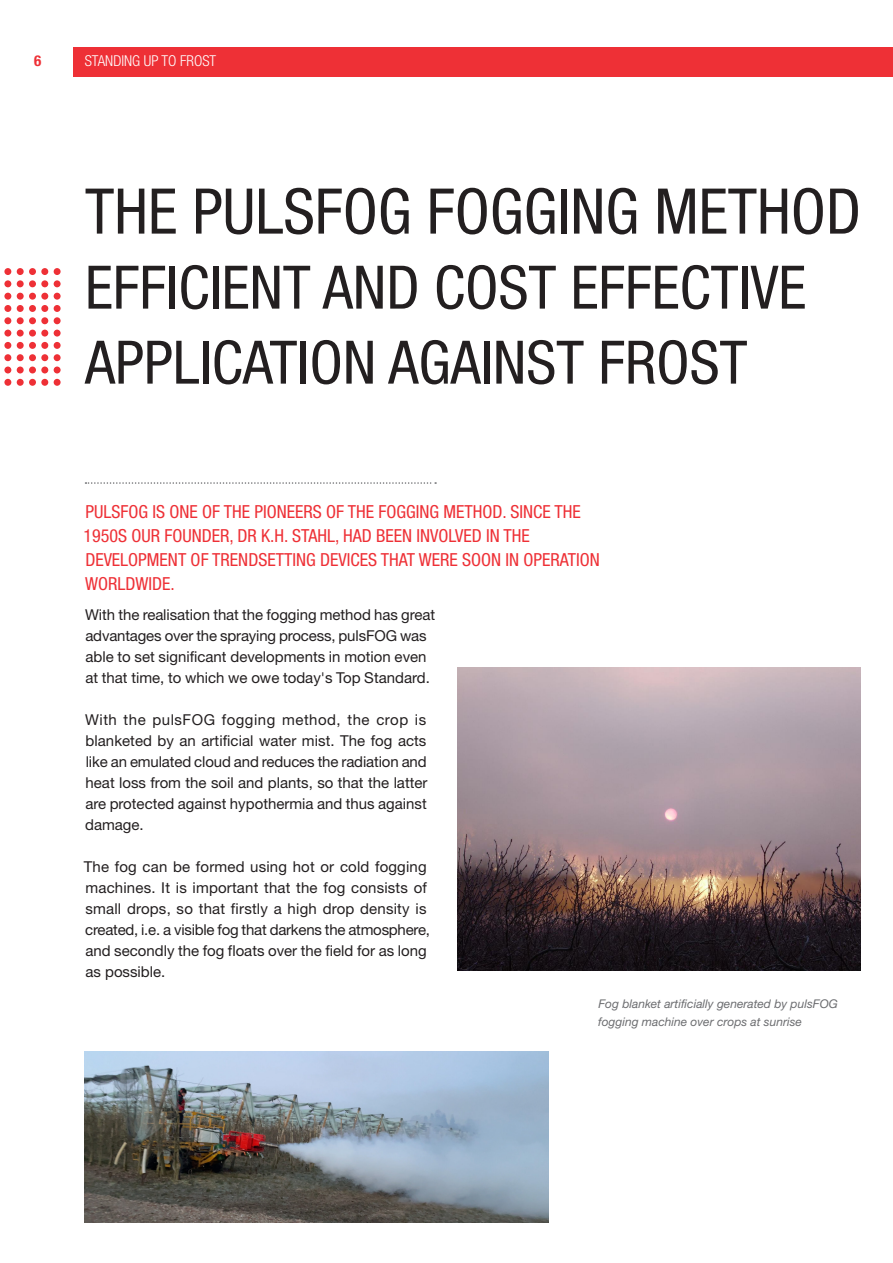
<style>
.page{position:relative;width:893px;height:1263px;background:#fff}
.page>*{position:absolute;margin:0;border:0;box-sizing:border-box;transform-origin:0 0}
.Imagebrochure_H2{font:condensed 63px "Helvetica Neue LT Std";color:#231f20}
.Imagebrochure_H2-2{font:condensed 60px/75px "Helvetica Neue LT Std";color:#231f20}
.Imagebrochure_H2-3{font:condensed 18px/24px "Helvetica Neue LT Std";color:#ee3036}
.Fließtext{font:15px/21px "Helvetica Neue LT Std";color:#231f20}
.t1{font:300 condensed 15px "Helvetica Neue LT Std";color:#fff}
.t2{font:700 condensed 15px "Helvetica Neue LT Std";color:#ee3036}
.Bildunterschrift{font:italic 12px/18px "Helvetica Neue LT Std";color:#6c6d70}
</style>
<div class="page">
<div style="left:74px;top:47px;width:819px;height:29px;background:#ee3036"></div>
<svg style="left:85px;top:482px;width:351px;height:2px"></svg>
<div style="left:54px;top:268px;width:7px;height:7px;background:#ee3036;border-radius:50%"></div>
<div style="left:54px;top:280px;width:7px;height:7px;background:#ee3036;border-radius:50%"></div>
<div style="left:54px;top:293px;width:7px;height:7px;background:#ee3036;border-radius:50%"></div>
<div style="left:54px;top:305px;width:7px;height:7px;background:#ee3036;border-radius:50%"></div>
<div style="left:54px;top:317px;width:7px;height:7px;background:#ee3036;border-radius:50%"></div>
<div style="left:54px;top:330px;width:7px;height:7px;background:#ee3036;border-radius:50%"></div>
<div style="left:54px;top:342px;width:7px;height:7px;background:#ee3036;border-radius:50%"></div>
<div style="left:54px;top:354px;width:7px;height:7px;background:#ee3036;border-radius:50%"></div>
<div style="left:54px;top:366px;width:7px;height:7px;background:#ee3036;border-radius:50%"></div>
<div style="left:54px;top:379px;width:7px;height:7px;background:#ee3036;border-radius:50%"></div>
<div style="left:41px;top:268px;width:7px;height:7px;background:#ee3036;border-radius:50%"></div>
<div style="left:41px;top:280px;width:7px;height:7px;background:#ee3036;border-radius:50%"></div>
<div style="left:41px;top:293px;width:7px;height:7px;background:#ee3036;border-radius:50%"></div>
<div style="left:41px;top:305px;width:7px;height:7px;background:#ee3036;border-radius:50%"></div>
<div style="left:41px;top:317px;width:7px;height:7px;background:#ee3036;border-radius:50%"></div>
<div style="left:41px;top:330px;width:7px;height:7px;background:#ee3036;border-radius:50%"></div>
<div style="left:41px;top:342px;width:7px;height:7px;background:#ee3036;border-radius:50%"></div>
<div style="left:41px;top:354px;width:7px;height:7px;background:#ee3036;border-radius:50%"></div>
<div style="left:41px;top:366px;width:7px;height:7px;background:#ee3036;border-radius:50%"></div>
<div style="left:41px;top:379px;width:7px;height:7px;background:#ee3036;border-radius:50%"></div>
<div style="left:29px;top:268px;width:7px;height:7px;background:#ee3036;border-radius:50%"></div>
<div style="left:29px;top:280px;width:7px;height:7px;background:#ee3036;border-radius:50%"></div>
<div style="left:29px;top:293px;width:7px;height:7px;background:#ee3036;border-radius:50%"></div>
<div style="left:29px;top:305px;width:7px;height:7px;background:#ee3036;border-radius:50%"></div>
<div style="left:29px;top:317px;width:7px;height:7px;background:#ee3036;border-radius:50%"></div>
<div style="left:29px;top:330px;width:7px;height:7px;background:#ee3036;border-radius:50%"></div>
<div style="left:29px;top:342px;width:7px;height:7px;background:#ee3036;border-radius:50%"></div>
<div style="left:29px;top:354px;width:7px;height:7px;background:#ee3036;border-radius:50%"></div>
<div style="left:29px;top:366px;width:7px;height:7px;background:#ee3036;border-radius:50%"></div>
<div style="left:29px;top:379px;width:7px;height:7px;background:#ee3036;border-radius:50%"></div>
<div style="left:17px;top:268px;width:7px;height:7px;background:#ee3036;border-radius:50%"></div>
<div style="left:17px;top:280px;width:7px;height:7px;background:#ee3036;border-radius:50%"></div>
<div style="left:17px;top:293px;width:7px;height:7px;background:#ee3036;border-radius:50%"></div>
<div style="left:17px;top:305px;width:7px;height:7px;background:#ee3036;border-radius:50%"></div>
<div style="left:17px;top:317px;width:7px;height:7px;background:#ee3036;border-radius:50%"></div>
<div style="left:17px;top:330px;width:7px;height:7px;background:#ee3036;border-radius:50%"></div>
<div style="left:17px;top:342px;width:7px;height:7px;background:#ee3036;border-radius:50%"></div>
<div style="left:17px;top:354px;width:7px;height:7px;background:#ee3036;border-radius:50%"></div>
<div style="left:17px;top:366px;width:7px;height:7px;background:#ee3036;border-radius:50%"></div>
<div style="left:17px;top:379px;width:7px;height:7px;background:#ee3036;border-radius:50%"></div>
<div style="left:4px;top:268px;width:7px;height:7px;background:#ee3036;border-radius:50%"></div>
<div style="left:4px;top:280px;width:7px;height:7px;background:#ee3036;border-radius:50%"></div>
<div style="left:4px;top:293px;width:7px;height:7px;background:#ee3036;border-radius:50%"></div>
<div style="left:4px;top:305px;width:7px;height:7px;background:#ee3036;border-radius:50%"></div>
<div style="left:4px;top:317px;width:7px;height:7px;background:#ee3036;border-radius:50%"></div>
<div style="left:4px;top:330px;width:7px;height:7px;background:#ee3036;border-radius:50%"></div>
<div style="left:4px;top:342px;width:7px;height:7px;background:#ee3036;border-radius:50%"></div>
<div style="left:4px;top:354px;width:7px;height:7px;background:#ee3036;border-radius:50%"></div>
<div style="left:4px;top:366px;width:7px;height:7px;background:#ee3036;border-radius:50%"></div>
<div style="left:4px;top:379px;width:7px;height:7px;background:#ee3036;border-radius:50%"></div>
<hr style="left:892px;top:106px;width:1px;height:1123px;background:#ee3036">
<img style="left:457px;top:668px;width:403px;height:302px">
<img style="left:85px;top:1051px;width:464px;height:171px">
<p class="t2" style="left:34px;top:52px;width:9px">6</p>
<p class="t1" style="left:85px;top:52px;width:133px">STANDING UP TO FROST</p>
<p class="Imagebrochure_H2" style="left:85px;top:175px;width:777px">THE PULSFOG FOGGING METHOD</p>
<p class="Imagebrochure_H2-2" style="left:85px;top:249px;width:723px">EFFICIENT AND COST EFFECTIVE<br>APPLICATION AGAINST FROST</p>
<p class="Imagebrochure_H2-3" style="left:84px;top:499px;width:518px">PULSFOG IS ONE OF THE PIONEERS OF THE FOGGING METHOD. SINCE THE 1950S OUR FOUNDER, DR K.H. STAHL, HAD BEEN INVOLVED IN THE DEVELOPMENT OF TRENDSETTING DEVICES THAT WERE SOON IN OPERATION WORLDWIDE.</p>
<p class="Fließtext" style="left:85px;top:603px;width:352px">With the realisation that the fogging method has great advantages over the spraying process, pulsFOG was able to set significant developments in motion even at that time, to which we owe today's Top Standard.</p>
<p class="Fließtext" style="left:85px;top:708px;width:344px;text-align:justify">With the pulsFOG fogging method, the crop is blanketed by an artificial water mist. The fog acts like an emulated cloud and reduces the radiation and heat loss from the soil and plants, so that the latter are protected against hypothermia and thus against damage.</p>
<p class="Fließtext" style="left:84px;top:855px;width:348px">The fog can be formed using hot or cold fogging machines. It is important that the fog consists of small drops, so that firstly a high drop density is created, i.e. a visible fog that darkens the atmosphere, and secondly the fog floats over the field for as long as possible.</p>
<p class="Bildunterschrift" style="left:598px;top:995px;width:241px">Fog blanket artificially generated by pulsFOG fogging machine over crops at sunrise</p>
</div>
